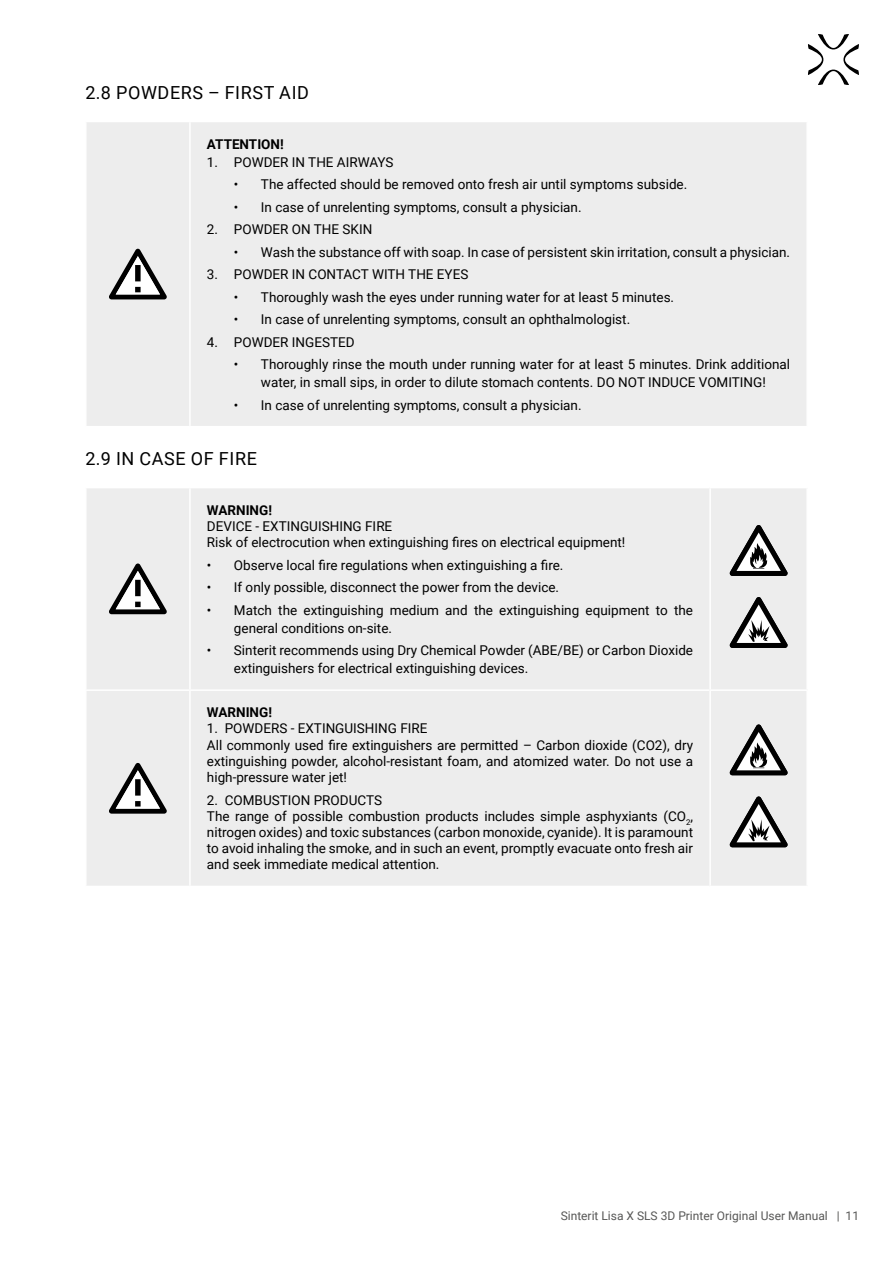
<style>
.page{position:relative;width:893px;height:1263px;background:#fff}
.page>*{position:absolute;margin:0;border:0;box-sizing:border-box;transform-origin:0 0}
.t1{font:18px "Roboto";letter-spacing:.035em;color:#000}
.t2{font:13.5px/16.2px "Roboto";color:#000}
.t3{font:700 13.5px "Roboto";color:#000}
.t4{font:12px "Roboto";color:#575756}
</style>
<div class="page">
<svg style="left:808px;top:34px;width:51px;height:51px"></svg>
<div style="left:87px;top:122px;width:719px;height:304px;background:#ededed"></div>
<hr style="left:189px;top:122px;width:2px;height:304px;background:#fff">
<svg style="left:109px;top:249px;width:58px;height:50px"></svg>
<div style="left:87px;top:488px;width:622px;height:201px;background:#ededed"></div>
<div style="left:710px;top:488px;width:97px;height:202px;background:#ededed"></div>
<div style="left:87px;top:691px;width:622px;height:195px;background:#ededed"></div>
<div style="left:710px;top:690px;width:97px;height:196px;background:#ededed"></div>
<hr style="left:709px;top:488px;width:2px;height:201px;background:#fff">
<hr style="left:709px;top:689px;width:99px;height:2px;background:#fff">
<hr style="left:709px;top:691px;width:2px;height:195px;background:#fff">
<hr style="left:189px;top:488px;width:2px;height:201px;background:#fff">
<hr style="left:806px;top:488px;width:2px;height:201px;background:#fff">
<hr style="left:189px;top:691px;width:2px;height:195px;background:#fff">
<hr style="left:806px;top:691px;width:2px;height:195px;background:#fff">
<svg style="left:109px;top:563px;width:58px;height:51px"></svg>
<svg style="left:730px;top:525px;width:58px;height:51px"></svg>
<svg style="left:730px;top:597px;width:58px;height:51px"></svg>
<svg style="left:109px;top:763px;width:58px;height:51px"></svg>
<svg style="left:730px;top:724px;width:58px;height:51px"></svg>
<svg style="left:730px;top:796px;width:58px;height:51px"></svg>
<h1 class="t1" style="left:85px;top:80px;width:225px">2.8 POWDERS – FIRST AID</h1>
<p class="t3" style="left:207px;top:134px;width:78px">ATTENTION!</p>
<p class="t2" style="left:207px;top:153px;width:188px">1. POWDER IN THE AIRWAYS</p>
<p class="t2" style="left:234px;top:176px;width:455px">• The affected should be removed onto fresh air until symptoms subside.</p>
<p class="t2" style="left:234px;top:198px;width:349px">• In case of unrelenting symptoms, consult a physician.</p>
<p class="t2" style="left:207px;top:221px;width:167px">2. POWDER ON THE SKIN</p>
<p class="t2" style="left:234px;top:243px;width:558px">• Wash the substance off with soap. In case of persistent skin irritation, consult a physician.</p>
<p class="t2" style="left:207px;top:266px;width:263px">3. POWDER IN CONTACT WITH THE EYES</p>
<p class="t2" style="left:234px;top:288px;width:442px">• Thoroughly wash the eyes under running water for at least 5 minutes.</p>
<p class="t2" style="left:234px;top:311px;width:398px">• In case of unrelenting symptoms, consult an ophthalmologist.</p>
<p class="t2" style="left:207px;top:333px;width:149px">4. POWDER INGESTED</p>
<p class="t2" style="left:234px;top:355px;width:558px;line-height:18px;text-align:center">• Thoroughly rinse the mouth under running water for at least 5 minutes. Drink additional water, in small sips, in order to dilute stomach contents. DO NOT INDUCE VOMITING!</p>
<p class="t2" style="left:234px;top:396px;width:349px">• In case of unrelenting symptoms, consult a physician.</p>
<h1 class="t1" style="left:85px;top:446px;width:173px">2.9 IN CASE OF FIRE</h1>
<p class="t3" style="left:207px;top:500px;width:67px">WARNING!</p>
<p class="t2" style="left:207px;top:517px;width:420px">DEVICE - EXTINGUISHING FIRE<br>Risk of electrocution when extinguishing fires on electrical equipment!</p>
<p class="t2" style="left:207px;top:556px;width:358px">• Observe local fire regulations when extinguishing a fire.</p>
<p class="t2" style="left:207px;top:579px;width:354px">• If only possible, disconnect the power from the device.</p>
<p class="t2" style="left:234px;top:600px;width:461px;line-height:18px;text-indent:-27px">• Match the extinguishing medium and the extinguishing equipment to the general conditions on-site.</p>
<p class="t2" style="left:234px;top:641px;width:461px;line-height:18px;text-indent:-27px">• Sinterit recommends using Dry Chemical Powder (ABE/BE) or Carbon Dioxide extinguishers for electrical extinguishing devices.</p>
<p class="t3" style="left:207px;top:703px;width:67px">WARNING!</p>
<p class="t2" style="left:207px;top:720px;width:488px">1. POWDERS - EXTINGUISHING FIRE<br>All commonly used fire extinguishers are permitted – Carbon dioxide (CO2), dry extinguishing powder, alcohol-resistant foam, and atomized water. Do not use a high-pressure water jet!</p>
<p class="t2" style="left:207px;top:791px;width:488px">2. COMBUSTION PRODUCTS<br>The range of possible combustion products includes simple asphyxiants (CO<sub>2</sub>, nitrogen oxides) and toxic substances (carbon monoxide, cyanide). It is paramount to avoid inhaling the smoke, and in such an event, promptly evacuate onto fresh air and seek immediate medical attention.</p>
<p class="t4" style="left:561px;top:1208px;width:300px">Sinterit Lisa X SLS 3D Printer Original User Manual | 11</p>
</div>
